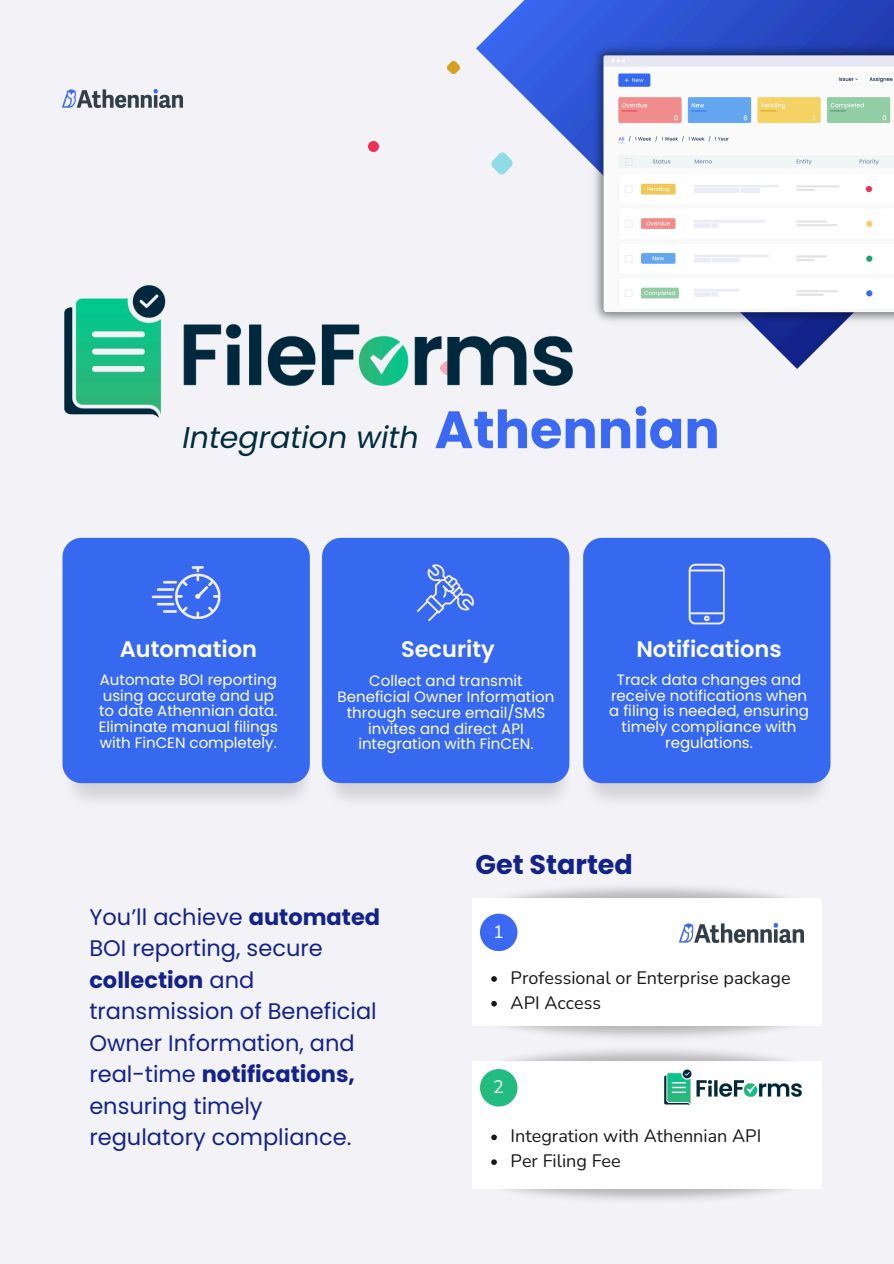
<style>
.page{position:relative;width:894px;height:1264px;background:#fff}
.page>*{position:absolute;margin:0;border:0;box-sizing:border-box;transform-origin:0 0}
.t1{font:700 52.5px "Poppins";color:#3b69f2}
.t2{font:italic 30px "Poppins";color:#002d3d}
.t3{font:700 27px "Poppins";color:#13238a}
.t4{font:22.5px/31.5px "Poppins";color:#13238a}
.t5{font:600 22.5px "Poppins";color:#fff}
.t6{font:18px "Nunito";color:#1a171b}
.t7{font:18px "Nunito";color:#fff}
.t8{font:15px/15.8px "Poppins";color:#fff;text-align:center}
.s1{font-weight:700}
</style>
<div class="page">
<div style="left:0;top:0;width:893px;height:1263px;background:#f3f3f7"></div>
<img style="left:476px;top:0;width:417px;height:368px">
<img style="left:62px;top:537px;width:769px;height:253px">
<img style="left:63px;top:89px;width:119px;height:18px">
<svg style="left:368px;top:141px;width:10px;height:10px"></svg>
<svg style="left:447px;top:61px;width:12px;height:12px"></svg>
<img style="left:491px;top:153px;width:22px;height:21px">
<img style="left:64px;top:268px;width:538px;height:150px">
<img style="left:563px;top:22px;width:330px;height:326px">
<img style="left:472px;top:992px;width:350px;height:36px">
<img style="left:506px;top:887px;width:316px;height:44px">
<div style="left:472px;top:898px;width:349px;height:127px;background:#fff"></div>
<img style="left:472px;top:1155px;width:350px;height:45px">
<img style="left:506px;top:1028px;width:316px;height:66px">
<div style="left:472px;top:1061px;width:349px;height:127px;background:#fff"></div>
<img style="left:679px;top:923px;width:124px;height:19px">
<img style="left:664px;top:1069px;width:138px;height:37px">
<svg style="left:491px;top:976px;width:5px;height:5px"></svg>
<svg style="left:491px;top:1000px;width:5px;height:6px"></svg>
<svg style="left:491px;top:1134px;width:5px;height:6px"></svg>
<svg style="left:491px;top:1159px;width:5px;height:5px"></svg>
<div style="left:480px;top:913px;width:37px;height:38px;background:#3b69f2;border-radius:50%"></div>
<div style="left:480px;top:1069px;width:37px;height:37px;background:#22bc81;border-radius:50%"></div>
<p class="t2" style="left:182px;top:416px;width:238px">Integration with</p>
<p class="t1" style="left:434px;top:393px;width:286px">Athennian</p>
<p class="t5" style="left:120px;top:633px;width:139px">Automation</p>
<h5 class="t5" style="left:401px;top:633px;width:95px">Security</h5>
<h3 class="t5" style="left:636px;top:633px;width:147px">Notifications</h3>
<h4 class="t8" style="left:99px;top:671px;width:180px;text-align:left">Automate BOI reporting using accurate and up to date Athennian data.<br>Eliminate manual filings with FinCEN completely.</h4>
<p class="t8" style="left:337px;top:673px;width:218px">Collect and transmit<br>Beneficial Owner Information through secure email/SMS invites and direct API integration with FinCEN.</p>
<p class="t8" style="left:609px;top:671px;width:201px">Track data changes and receive notifications when a filing is needed, ensuring timely compliance with regulations.</p>
<p class="t4" style="left:89px;top:901px;width:292px">You’ll achieve <span class="s1">automated<br></span>BOI reporting, secure <span class="s1">collection</span> and transmission of Beneficial<br>Owner Information, and real-time <span class="s1">notifications, </span>ensuring timely regulatory compliance.</p>
<p class="t3" style="left:475px;top:845px;width:159px">Get Started</p>
<p class="t7" style="left:493px;top:919px;width:12px">1</p>
<p class="t6" style="left:510px;top:965px;width:281px">Professional or Enterprise package</p>
<p class="t6" style="left:510px;top:990px;width:92px">API Access</p>
<p class="t7" style="left:493px;top:1075px;width:12px">2</p>
<p class="t6" style="left:510px;top:1124px;width:252px">Integration with Athennian API</p>
<p class="t6" style="left:510px;top:1148px;width:112px">Per Filing Fee</p>
</div>
